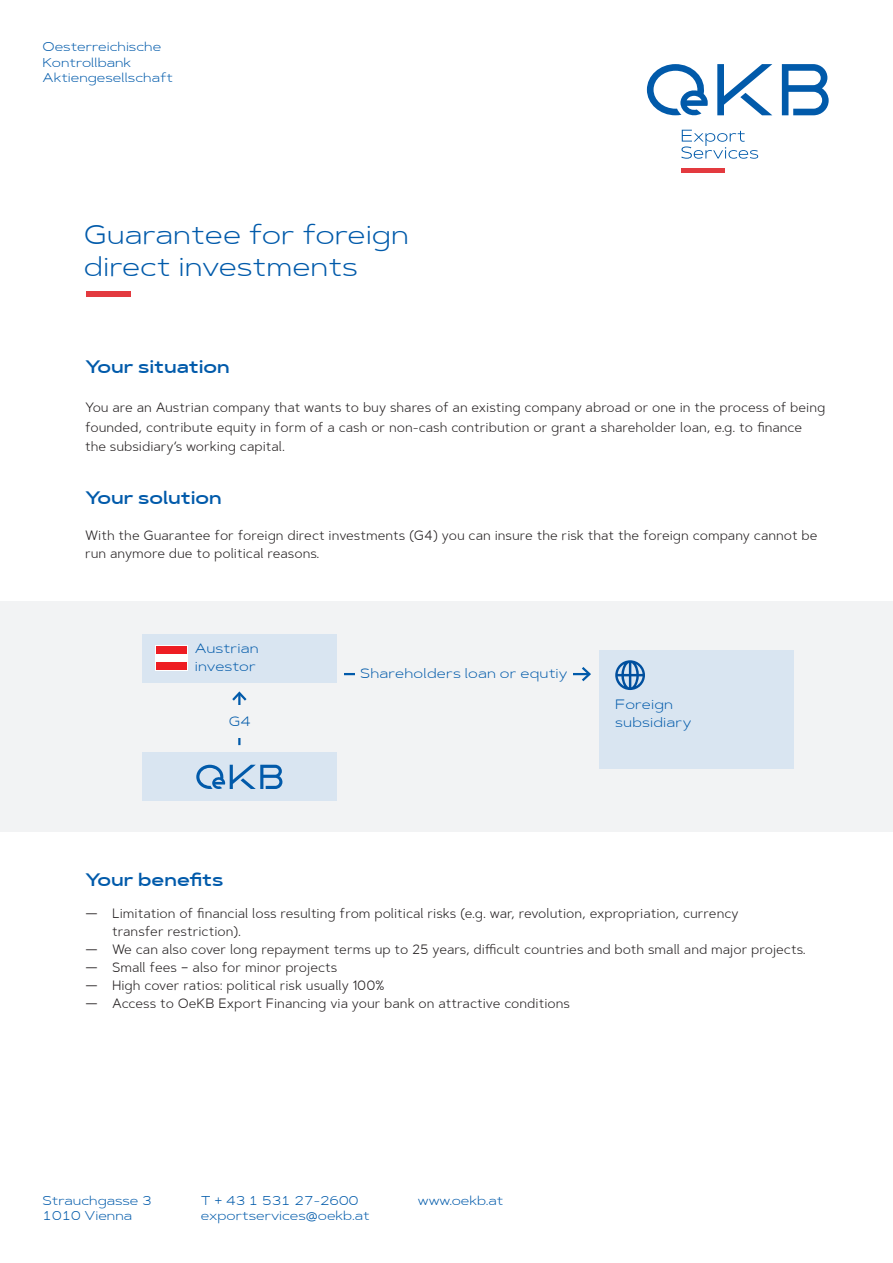
<style>
.page{position:relative;width:893px;height:1263px;background:#fff}
.page>*{position:absolute;margin:0;border:0;box-sizing:border-box;transform-origin:0 0}
.Fuß_Kopfzeile{font:300 27px/32.4px "Artegra Sans Ex";color:#015aaa}
.Headline{font:600 18px "Artegra Sans Ex";color:#015aaa}
.Headline-2{font:300 13.5px/19.5px "Artegra Sans";color:#231f20}
.Fließtext{font:300 13.5px/18px "Artegra Sans";color:#231f20}
.t1{font:300 13.5px/18px "Artegra Sans Ex";letter-spacing:.01em;color:#015aaa}
.t2{font:300 12.75px/15.5px "Artegra Sans Ex";color:#015aaa}
.s1{font-family:"Artegra Sans Ex"}
</style>
<div class="page">
<div style="left:682px;top:168px;width:43px;height:5px;background:#e33a3f"></div>
<svg style="left:681px;top:130px;width:77px;height:29px"></svg>
<svg style="left:717px;top:64px;width:55px;height:51px"></svg>
<svg style="left:647px;top:64px;width:61px;height:52px"></svg>
<svg style="left:782px;top:64px;width:47px;height:51px"></svg>
<div style="left:0;top:601px;width:893px;height:231px;background:#f2f3f4"></div>
<hr style="left:238px;top:693px;width:2px;height:52px;background:#015aaa">
<svg style="left:232px;top:691px;width:15px;height:12px"></svg>
<div style="left:142px;top:752px;width:194px;height:49px;background:#d9e5f1"></div>
<svg style="left:196px;top:765px;width:86px;height:24px"></svg>
<div style="left:143px;top:705px;width:194px;height:33px;background:#f2f3f4"></div>
<hr style="left:344px;top:673px;width:245px;height:2px;background:#015aaa">
<svg style="left:579px;top:667px;width:12px;height:15px"></svg>
<div style="left:142px;top:634px;width:194px;height:48px;background:#d9e5f1"></div>
<div style="left:155px;top:645px;width:32px;height:26px;background:#fff"></div>
<div style="left:156px;top:646px;width:30px;height:8px;background:#ee1d23"></div>
<div style="left:156px;top:662px;width:30px;height:8px;background:#ee1d23"></div>
<div style="left:600px;top:651px;width:194px;height:118px;background:#d9e5f1"></div>
<svg style="left:615px;top:660px;width:30px;height:30px"></svg>
<div style="left:355px;top:657px;width:218px;height:33px;background:#f2f3f4"></div>
<div style="left:86px;top:291px;width:45px;height:5px;background:#e33a3f"></div>
<p class="t2" style="left:43px;top:39px;width:132px">Oesterreichische<br>Kontrollbank<br>Aktiengesellschaft</p>
<p class="Fuß_Kopfzeile" style="left:84px;top:218px;width:327px">Guarantee for foreign direct investments</p>
<p class="Headline" style="left:85px;top:355px;width:146px">Your situation</p>
<p class="Headline-2" style="left:85px;top:397px;width:742px">You are an Austrian company that wants to buy shares of an existing company abroad or one in the process of being founded, contribute equity in form of a cash or non-cash contribution or grant a shareholder loan, e.g. to finance the subsidiary‘s working capital.</p>
<p class="Headline" style="left:85px;top:487px;width:138px">Your solution</p>
<p class="Fließtext" style="left:85px;top:526px;width:734px">With the Guarantee for foreign direct investments (G4) you can insure the risk that the foreign company cannot be run anymore due to political reasons.</p>
<p class="t1" style="left:195px;top:639px;width:66px">Austrian investor</p>
<p class="t1" style="left:229px;top:712px;width:24px">G4</p>
<p class="t1" style="left:360px;top:664px;width:209px">Shareholders loan or equtiy</p>
<p class="t1" style="left:615px;top:695px;width:78px">Foreign subsidiary</p>
<p class="Headline" style="left:85px;top:869px;width:140px">Your benefits</p>
<p class="Headline-2" style="left:112px;top:904px;width:628px;line-height:18px;text-indent:-27px"><span class="s1">—</span> Limitation of financial loss resulting from political risks (e.g. war, revolution, expropriation, currency transfer restriction).</p>
<p class="Headline-2" style="left:85px;top:939px;width:722px"><span class="s1">—</span> We can also cover long repayment terms up to 25 years, difficult countries and both small and major projects.</p>
<p class="Headline-2" style="left:85px;top:957px;width:254px"><span class="s1">—</span> Small fees – also for minor projects</p>
<p class="Headline-2" style="left:85px;top:975px;width:301px"><span class="s1">—</span> High cover ratios: political risk usually 100%</p>
<p class="Headline-2" style="left:85px;top:993px;width:486px"><span class="s1">—</span> Access to OeKB Export Financing via your bank on attractive conditions</p>
<p class="t2" style="left:43px;top:1193px;width:111px">Strauchgasse 3</p>
<p class="t2" style="left:418px;top:1193px;width:87px">www.oekb.at</p>
<p class="t2" style="left:43px;top:1208px;width:91px">1010 Vienna</p>
<p class="t2" style="left:201px;top:1193px;width:170px">T + 43 1 531 27-2600 exportservices@oekb.at</p>
</div>
